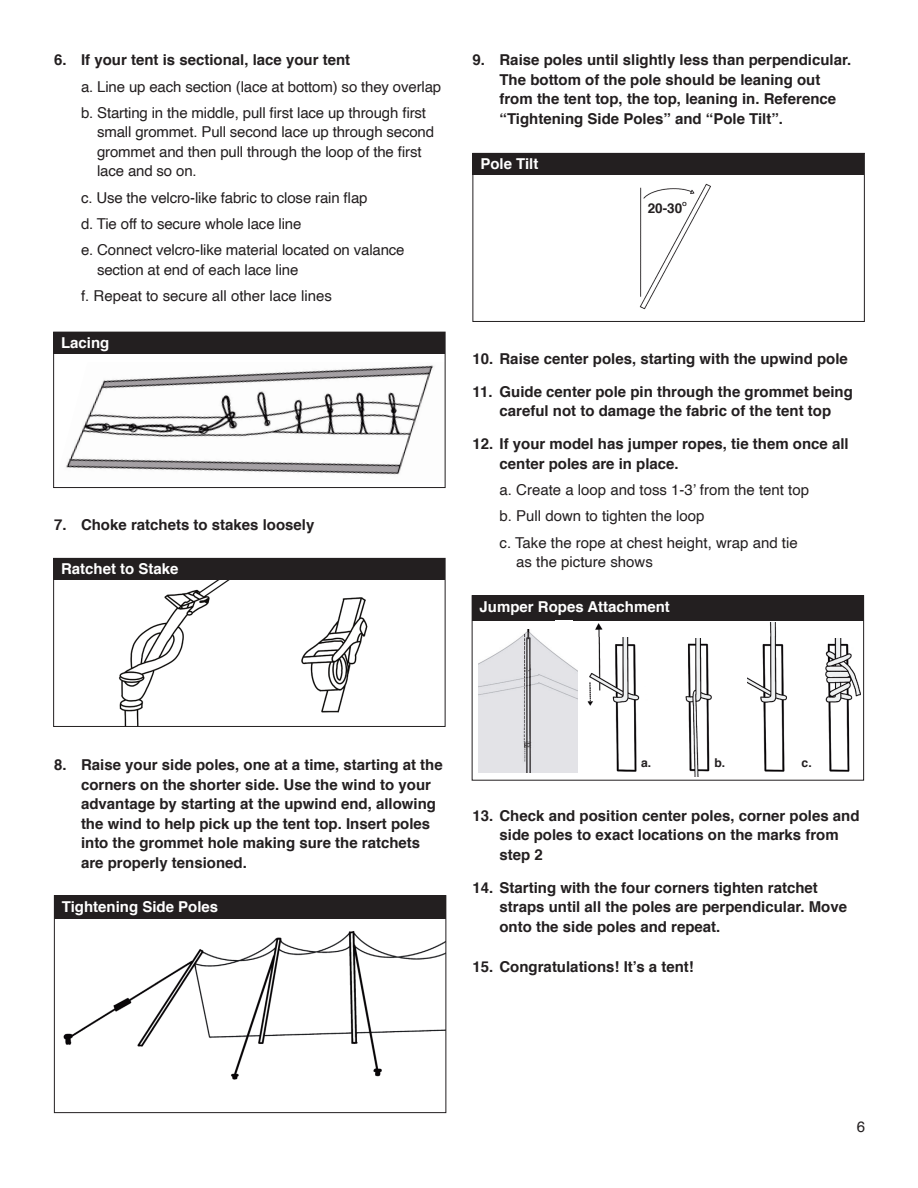
<style>
.page{position:relative;width:918px;height:1188px;background:#fff}
.page>*{position:absolute;margin:0;border:0;box-sizing:border-box;transform-origin:0 0}
.t1{font:700 15px/19.5px "Helvetica";color:#231f20}
.t2{font:15px/26.2px "Helvetica";letter-spacing:-.01em;color:#231f20}
.t3{font:700 15px "Helvetica";color:#fff}
.t4{font:700 13.5px "Helvetica";color:#231f20}
.t5{font:700 12.15px "Helvetica";color:#231f20}
.t6{font:700 5.7px "Helvetica";color:#231f20;scale:1.06 1}
</style>
<div class="page">
<img style="left:63px;top:931px;width:381px;height:149px">
<div style="left:54px;top:895px;width:392px;height:24px;background:#231f20"></div>
<img style="left:639px;top:183px;width:72px;height:127px">
<div style="left:472px;top:153px;width:393px;height:169px;border:1px solid #231f20"></div>
<div style="left:472px;top:153px;width:392px;height:22px;background:#231f20"></div>
<img style="left:587px;top:637px;width:53px;height:135px">
<img style="left:582px;top:620px;width:66px;height:17px">
<img style="left:685px;top:638px;width:27px;height:138px">
<div style="left:472px;top:595px;width:392px;height:25px;background:#231f20"></div>
<img style="left:747px;top:622px;width:40px;height:150px">
<img style="left:825px;top:638px;width:35px;height:134px">
<img style="left:119px;top:580px;width:111px;height:145px">
<div style="left:53px;top:558px;width:393px;height:169px;border:1px solid #231f20"></div>
<div style="left:53px;top:558px;width:392px;height:22px;background:#231f20"></div>
<img style="left:301px;top:597px;width:67px;height:116px">
<img style="left:66px;top:365px;width:368px;height:110px">
<div style="left:53px;top:332px;width:393px;height:156px;border:1px solid #231f20"></div>
<div style="left:53px;top:332px;width:392px;height:21px;background:#231f20"></div>
<img style="left:478px;top:630px;width:100px;height:143px">
<p class="t1" style="left:54px;top:50px;width:298px">6. If your tent is sectional, lace your tent</p>
<p class="t2" style="left:81px;top:74px;width:362px">a. Line up each section (lace at bottom) so they overlap b. Starting in the middle, pull first lace up through first</p>
<p class="t2" style="left:97px;top:123px;width:339px;line-height:19.5px">small grommet. Pull second lace up through second grommet and then pull through the loop of the first lace and so on.</p>
<p class="t2" style="left:81px;top:185px;width:325px">c. Use the velcro-like fabric to close rain flap<br>d. Tie off to secure whole lace line<br>e. Connect velcro-like material located on valance</p>
<p class="t2" style="left:81px;top:257px;width:252px;text-indent:16px">section at end of each lace line<br>f. Repeat to secure all other lace lines</p>
<p class="t3" style="left:61px;top:331px;width:50px">Lacing</p>
<p class="t1" style="left:54px;top:515px;width:262px">7. Choke ratchets to stakes loosely</p>
<p class="t3" style="left:61px;top:557px;width:119px">Ratchet to Stake</p>
<p class="t1" style="left:500px;top:50px;width:353px;text-indent:-27px">9. Raise poles until slightly less than perpendicular.<br>The bottom of the pole should be leaning out from the tent top, the top, leaning in. Reference “Tightening Side Poles” and “Pole Tilt”.</p>
<p class="t3" style="left:480px;top:152px;width:60px">Pole Tilt</p>
<p class="t4" style="left:648px;top:197px;width:36px">20-30</p>
<p class="t6" style="left:682px;top:199px;width:6px">O</p>
<p class="t1" style="left:472px;top:349px;width:377px">10. Raise center poles, starting with the upwind pole</p>
<p class="t1" style="left:472px;top:382px;width:382px;text-align:center">11. Guide center pole pin through the grommet being careful not to damage the fabric of the tent top</p>
<p class="t1" style="left:500px;top:434px;width:351px;text-indent:-27px">12. If your model has jumper ropes, tie them once all center poles are in place.</p>
<p class="t2" style="left:500px;top:477px;width:311px">a. Create a loop and toss 1-3’ from the tent top b. Pull down to tighten the loop<br>c. Take the rope at chest height, wrap and tie</p>
<p class="t2" style="left:516px;top:549px;width:138px">as the picture shows</p>
<p class="t3" style="left:480px;top:595px;width:192px">Jumper Ropes Attachment</p>
<p class="t1" style="left:81px;top:755px;width:363px;text-indent:-27px">8. Raise your side poles, one at a time, starting at the corners on the shorter side. Use the wind to your advantage by starting at the upwind end, allowing the wind to help pick up the tent top. Insert poles into the grommet hole making sure the ratchets are properly tensioned.</p>
<p class="t3" style="left:62px;top:894px;width:158px">Tightening Side Poles</p>
<p class="t5" style="left:641px;top:753px;width:12px">a.</p>
<p class="t5" style="left:714px;top:753px;width:12px">b.</p>
<p class="t5" style="left:802px;top:753px;width:12px">c.</p>
<p class="t1" style="left:500px;top:806px;width:362px;text-indent:-27px">13. Check and position center poles, corner poles and side poles to exact locations on the marks from step 2</p>
<p class="t1" style="left:500px;top:878px;width:349px;text-indent:-27px">14. Starting with the four corners tighten ratchet straps until all the poles are perpendicular. Move onto the side poles and repeat.</p>
<p class="t1" style="left:472px;top:957px;width:223px">15. Congratulations! It’s a tent!</p>
<p class="t2" style="left:857px;top:1114px;width:10px">6</p>
</div>
